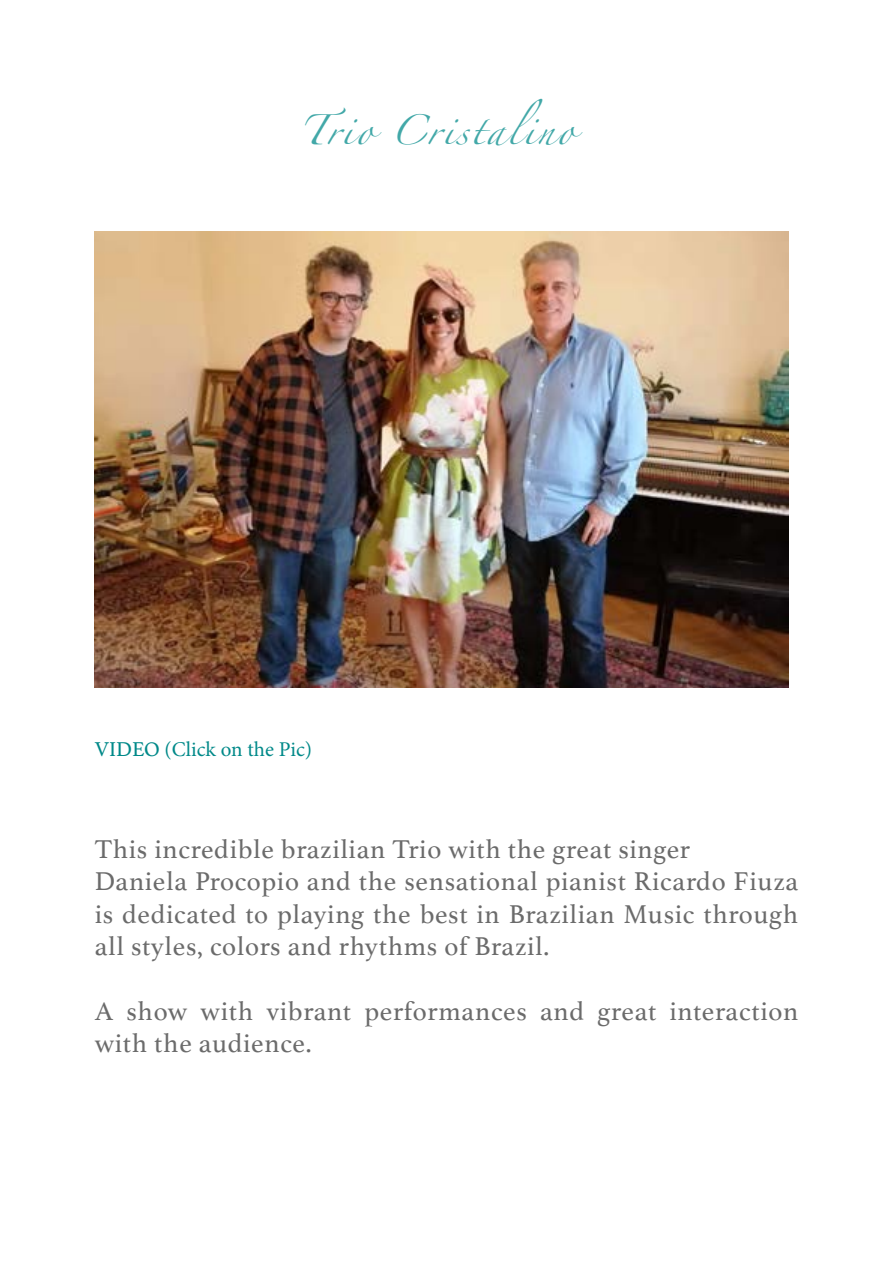
<style>
.page{position:relative;width:893px;height:1263px;background:#fff}
.page>*{position:absolute;margin:0;border:0;box-sizing:border-box;transform-origin:0 0}
.t1{font:27px/32.4px "Athelas";letter-spacing:.025em;color:#6b6b6b}
.t2{font:27px "Zapfino";letter-spacing:.075em;color:#42a8a8}
.t3{font:21px "Minion Pro";color:#008989}
.s1{font-family:"Athelas"}
</style>
<div class="page">
<img style="left:95px;top:232px;width:693px;height:456px">
<p class="t2" style="left:300px;top:119px;width:276px">Trio Cristalino</p>
<p class="t3" style="left:95px;top:735px;width:219px"><span class="s1">VIDEO</span> (Click on the Pic)</p>
<p class="t1" style="left:95px;top:832px;width:705px">This incredible brazilian Trio with the great singer<br>Daniela Procopio and the sensational pianist Ricardo Fiuza is dedicated to playing the best in Brazilian Music through all styles, colors and rhythms of Brazil.</p>
<p class="t1" style="left:95px;top:994px;width:705px">A show with vibrant performances and great interaction with the audience.</p>
</div>
